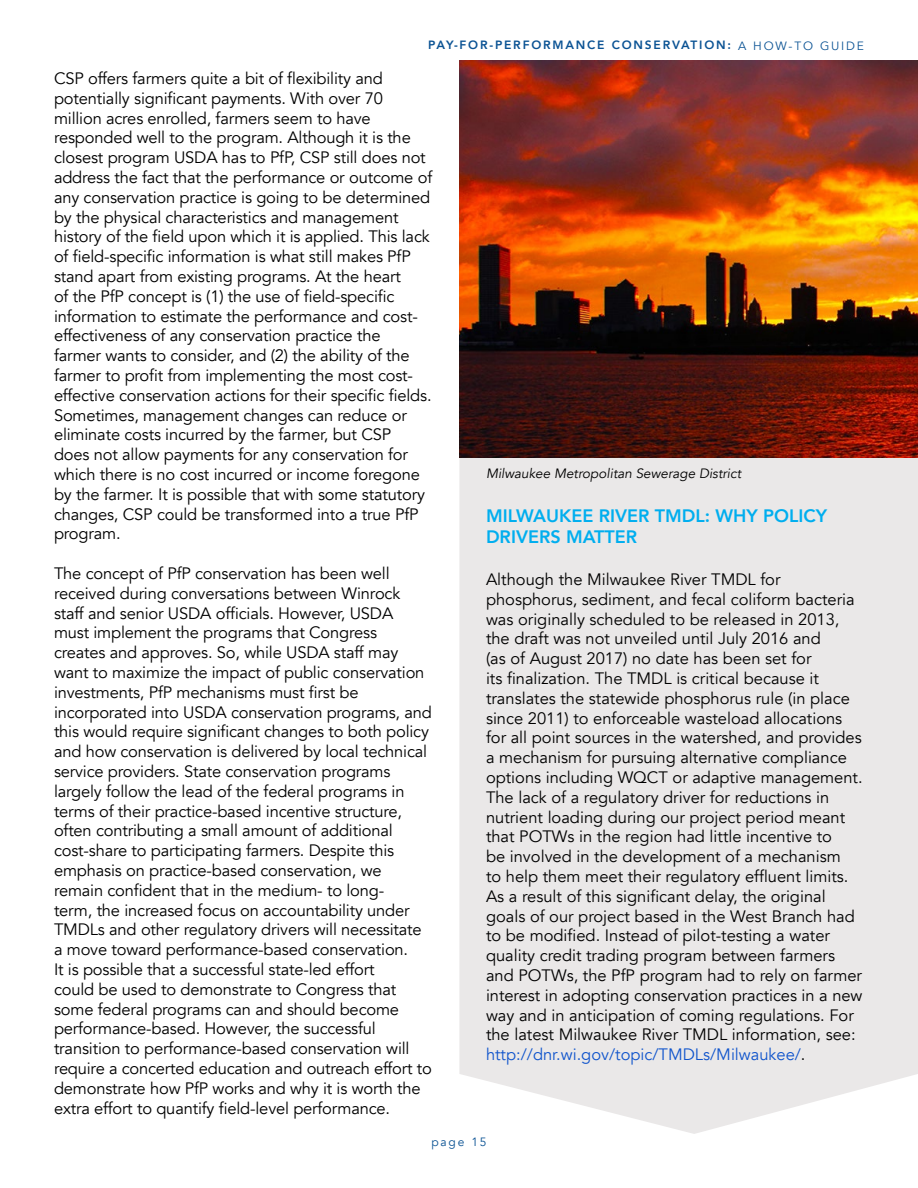
<style>
.page{position:relative;width:918px;height:1188px;background:#fff}
.page>*{position:absolute;margin:0;border:0;box-sizing:border-box;transform-origin:0 0}
.t1{font:800 18px/21.6px "Avenir";color:#00aeef}
.t2{font:16.5px/19.8px "Avenir";letter-spacing:-.01em;color:#000}
.t3{font:italic 13.5px "Avenir";color:#000}
.t4{font:800 12px "Avenir";letter-spacing:.15em;color:#0b5394}
.t5{font:12px "Avenir";letter-spacing:.15em;color:#0b5394}
.s1{font-weight:400}
.s2{color:#15c}
</style>
<div class="page">
<div style="left:459px;top:458px;width:459px;height:676px;background:#eae8e8"></div>
<img style="left:459px;top:61px;width:459px;height:397px">
<p class="t4" style="left:428px;top:35px;width:437px">PAY-FOR-PERFORMANCE CONSERVATION: <span class="s1">A HOW-TO GUIDE</span></p>
<p class="t2" style="left:54px;top:69px;width:380px">CSP offers farmers quite a bit of flexibility and potentially significant payments. With over 70 million acres enrolled, farmers seem to have responded well to the program. Although it is the closest program USDA has to PfP, CSP still does not address the fact that the performance or outcome of any conservation practice is going to be determined by the physical characteristics and management history of the field upon which it is applied. This lack of field-specific information is what still makes PfP stand apart from existing programs. At the heart<br>of the PfP concept is (1) the use of field-specific information to estimate the performance and cost&shy;effectiveness of any conservation practice the<br>farmer wants to consider, and (2) the ability of the farmer to profit from implementing the most cost&shy;effective conservation actions for their specific fields.<br>Sometimes, management changes can reduce or eliminate costs incurred by the farmer, but CSP<br>does not allow payments for any conservation for which there is no cost incurred or income foregone by the farmer. It is possible that with some statutory changes, CSP could be transformed into a true PfP program.</p>
<p class="t2" style="left:54px;top:564px;width:379px">The concept of PfP conservation has been well received during conversations between Winrock staff and senior USDA officials. However, USDA must implement the programs that Congress creates and approves. So, while USDA staff may want to maximize the impact of public conservation investments, PfP mechanisms must first be incorporated into USDA conservation programs, and this would require significant changes to both policy and how conservation is delivered by local technical service providers. State conservation programs largely follow the lead of the federal programs in terms of their practice-based incentive structure, often contributing a small amount of additional cost-share to participating farmers. Despite this emphasis on practice-based conservation, we remain confident that in the medium- to long-<br>term, the increased focus on accountability under TMDLs and other regulatory drivers will necessitate a move toward performance-based conservation.<br>It is possible that a successful state-led effort<br>could be used to demonstrate to Congress that some federal programs can and should become performance-based. However, the successful transition to performance-based conservation will require a concerted education and outreach effort to demonstrate how PfP works and why it is worth the extra effort to quantify field-level performance.</p>
<p class="t3" style="left:486px;top:465px;width:257px">Milwaukee Metropolitan Sewerage District</p>
<p class="t1" style="left:486px;top:505px;width:343px">MILWAUKEE RIVER TMDL: WHY POLICY<br>DRIVERS MATTER</p>
<p class="t2" style="left:486px;top:570px;width:378px">Although the Milwaukee River TMDL for phosphorus, sediment, and fecal coliform bacteria was originally scheduled to be released in 2013, the draft was not unveiled until July 2016 and<br>(as of August 2017) no date has been set for<br>its finalization. The TMDL is critical because it translates the statewide phosphorus rule (in place since 2011) to enforceable wasteload allocations for all point sources in the watershed, and provides a mechanism for pursuing alternative compliance options including WQCT or adaptive management.<br>The lack of a regulatory driver for reductions in nutrient loading during our project period meant that POTWs in the region had little incentive to<br>be involved in the development of a mechanism<br>to help them meet their regulatory effluent limits.<br>As a result of this significant delay, the original goals of our project based in the West Branch had to be modified. Instead of pilot-testing a water quality credit trading program between farmers and POTWs, the PfP program had to rely on farmer interest in adopting conservation practices in a new way and in anticipation of coming regulations. For the latest Milwaukee River TMDL information, see: <span class="s2">http://dnr.wi.gov/topic/TMDLs/Milwaukee/</span>.</p>
<p class="t5" style="left:431px;top:1135px;width:57px">page 15</p>
</div>
